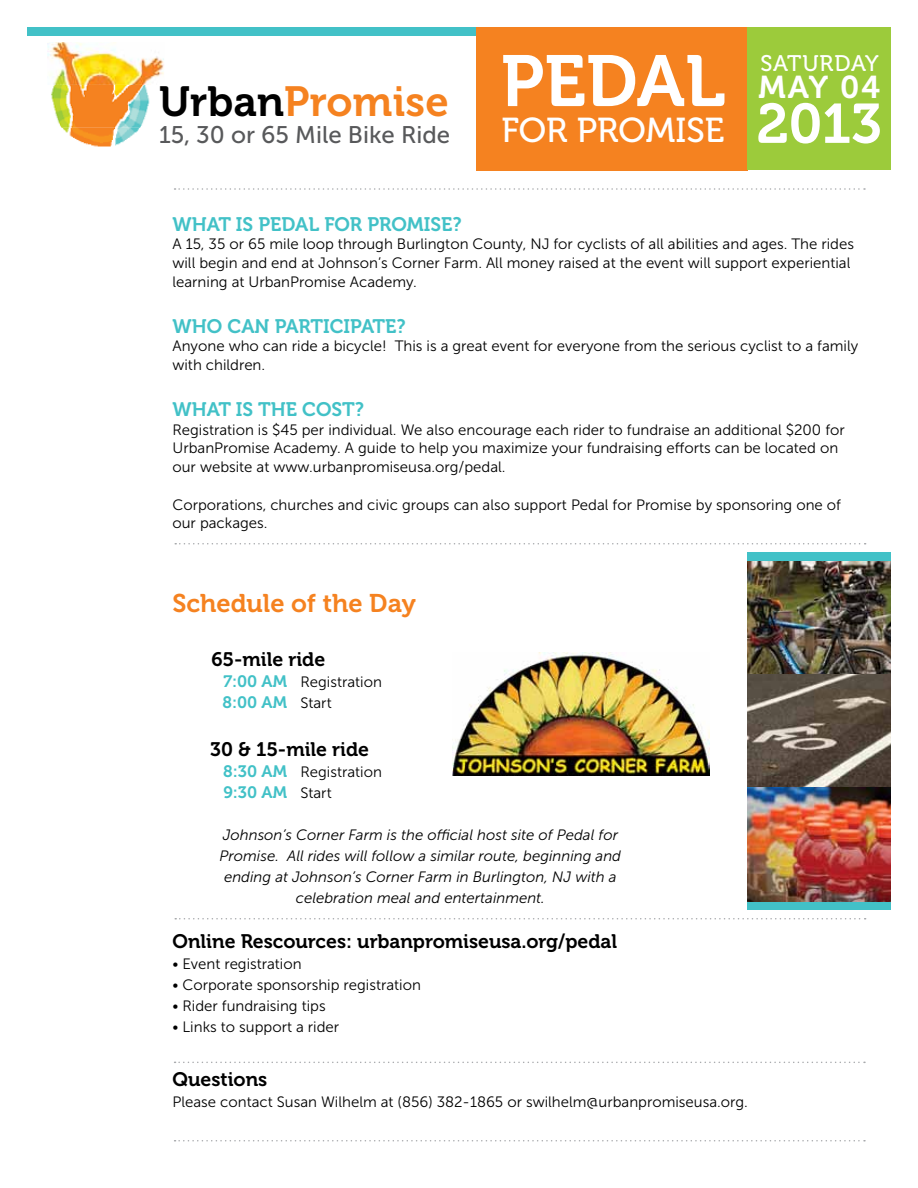
<style>
.page{position:relative;width:918px;height:1188px;background:#fff}
.page>*{position:absolute;margin:0;border:0;box-sizing:border-box;transform-origin:0 0}
.t1{font:72px "Museo 700";color:#fff}
.t2{font:55.5px "Museo 700";color:#fff}
.t3{font:42px "Museo 700";letter-spacing:.005em;color:#f58220}
.t4{font:34.5px "Museo 500";color:#fff}
.t5{font:31.5px "Museo 700";color:#fff}
.t6{font:25.5px "Museo 700";color:#f58220}
.t7{font:24px "Museo Sans 500";color:#58595b}
.t8{font:22.5px "Museo 500";letter-spacing:.025em;color:#fff}
.t9{font:19.5px "Museo 700";color:#000}
.t10{font:19.5px "Museo 700";color:#42c1c7}
.t11{font:16.5px/21px "Museo 700";color:#42c1c7}
.t12{font:15px/18.8px "Museo Sans 300";color:#000}
.t13{font:italic 15px/21px "Museo Sans 300";color:#000;text-align:center}
.s1{color:#000}
</style>
<div class="page">
<img style="left:47px;top:42px;width:117px;height:43px">
<img style="left:51px;top:85px;width:99px;height:43px">
<img style="left:62px;top:128px;width:78px;height:19px">
<div style="left:27px;top:27px;width:864px;height:9px;background:#42c1c7"></div>
<div style="left:477px;top:27px;width:271px;height:143px;background:#f58220"></div>
<div style="left:748px;top:27px;width:143px;height:143px;background:#9ccb3b"></div>
<div style="left:747px;top:552px;width:144px;height:358px;background:#42c1c7"></div>
<svg style="left:175px;top:188px;width:690px;height:2px"></svg>
<svg style="left:175px;top:543px;width:691px;height:1px"></svg>
<svg style="left:175px;top:918px;width:691px;height:2px"></svg>
<svg style="left:175px;top:1140px;width:690px;height:2px"></svg>
<svg style="left:175px;top:1062px;width:690px;height:1px"></svg>
<img style="left:747px;top:561px;width:144px;height:340px">
<img style="left:453px;top:653px;width:257px;height:123px">
<h3 class="t3" style="left:159px;top:78px;width:291px"><span class="s1">Urban</span>Promise</h3>
<h3 class="t7" style="left:159px;top:121px;width:293px">15, 30 or 65 Mile Bike Ride</h3>
<h1 class="t1" style="left:501px;top:41px;width:226px">PEDAL</h1>
<h3 class="t4" style="left:502px;top:111px;width:224px">FOR PROMISE</h3>
<h3 class="t8" style="left:760px;top:51px;width:120px">SATURDAY</h3>
<h3 class="t5" style="left:758px;top:69px;width:123px">MAY 04</h3>
<h2 class="t2" style="left:757px;top:93px;width:127px">2013</h2>
<h3 class="t10" style="left:172px;top:213px;width:291px">WHAT IS PEDAL FOR PROMISE?</h3>
<p class="t12" style="left:172px;top:235px;width:683px">A 15, 35 or 65 mile loop through Burlington County, NJ for cyclists of all abilities and ages. The rides will begin and end at Johnson’s Corner Farm. All money raised at the event will support experiential learning at UrbanPromise Academy.</p>
<h3 class="t10" style="left:172px;top:315px;width:235px">WHO CAN PARTICIPATE?</h3>
<p class="t12" style="left:172px;top:337px;width:687px">Anyone who can ride a bicycle! This is a great event for everyone from the serious cyclist to a family with children.</p>
<h3 class="t10" style="left:172px;top:398px;width:193px">WHAT IS THE COST?</h3>
<p class="t12" style="left:172px;top:420px;width:674px">Registration is $45 per individual. We also encourage each rider to fundraise an additional $200 for<br>UrbanPromise Academy. A guide to help you maximize your fundraising efforts can be located on our website at www.urbanpromiseusa.org/pedal.</p>
<p class="t12" style="left:172px;top:495px;width:670px">Corporations, churches and civic groups can also support Pedal for Promise by sponsoring one of our packages.</p>
<h3 class="t6" style="left:172px;top:589px;width:245px">Schedule of the Day</h3>
<h3 class="t9" style="left:211px;top:648px;width:115px">65-mile ride</h3>
<p class="t12" style="left:300px;top:671px;width:83px;line-height:21px">Registration<br>Start</p>
<h3 class="t9" style="left:210px;top:738px;width:160px">30 &amp; 15-mile ride</h3>
<p class="t12" style="left:300px;top:761px;width:83px;line-height:21px">Registration<br>Start</p>
<p class="t13" style="left:220px;top:824px;width:403px">Johnson’s Corner Farm is the official host site of Pedal for Promise. All rides will follow a similar route, beginning and ending at Johnson’s Corner Farm in Burlington, NJ with a celebration meal and entertainment.</p>
<h3 class="t9" style="left:172px;top:931px;width:446px">Online Rescources: urbanpromiseusa.org/pedal</h3>
<p class="t12" style="left:172px;top:955px;width:131px">• Event registration</p>
<p class="t12" style="left:172px;top:976px;width:250px">• Corporate sponsorship registration</p>
<p class="t12" style="left:172px;top:997px;width:155px">• Rider fundraising tips</p>
<p class="t12" style="left:172px;top:1018px;width:168px">• Links to support a rider</p>
<h3 class="t9" style="left:172px;top:1069px;width:96px">Questions</h3>
<p class="t12" style="left:172px;top:1093px;width:577px">Please contact Susan Wilhelm at (856) 382-1865 or swilhelm@urbanpromiseusa.org.</p>
<p class="t11" style="left:222px;top:671px;width:66px">7:00 AM<br>8:00 AM</p>
<p class="t11" style="left:223px;top:761px;width:65px">8:30 AM<br>9:30 AM</p>
</div>
